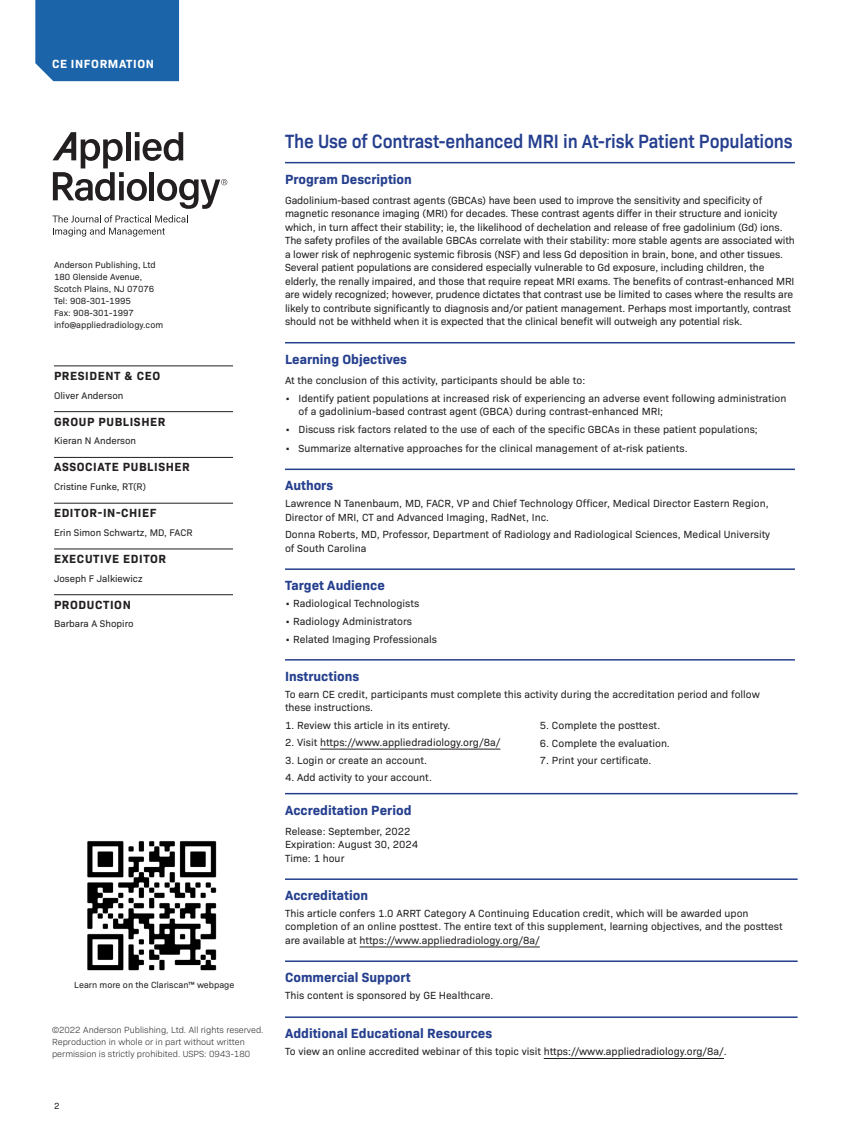
<style>
.page{position:relative;width:851px;height:1148px;background:#fff}
.page>*{position:absolute;margin:0;border:0;box-sizing:border-box;transform-origin:0 0}
.CE-Title{font:600 19.5px "Bio Sans";letter-spacing:-.01em;color:#253f8e;scale:.91 1}
.CE-Heading{font:700 13.5px "Bio Sans";color:#253f8e}
.Mast-Header{font:700 12px "Bio Sans";letter-spacing:.05em;color:#231f20}
.t1{font:700 12px "Bio Sans";letter-spacing:.05em;color:#fff}
.CE-Body{font:10.5px/13.5px "Bio Sans";letter-spacing:-.01em;color:#231f20}
.CE-Bullets{font:10.5px/13.5px "Bio Sans";color:#231f20}
.Numbered_List{font:10.5px "Bio Sans";color:#231f20}
.Mast-Body{font:9.75px "Bio Sans";color:#231f20}
.Legal{font:300 9px/12px "Bio Sans";color:#231f20}
.Mast-Body-2{font:9px/12px "Bio Sans";color:#231f20}
.CE-Body-2{font:9px "Bio Sans";color:#231f20}
</style>
<div class="page">
<div style="left:35px;top:0;width:144px;height:81px;background:#1b64aa"></div>
<hr style="left:285px;top:162px;width:509px;height:1px;background:#253f8e">
<hr style="left:285px;top:342px;width:509px;height:1px;background:#253f8e">
<hr style="left:285px;top:468px;width:509px;height:2px;background:#253f8e">
<hr style="left:285px;top:568px;width:509px;height:2px;background:#253f8e">
<hr style="left:285px;top:659px;width:509px;height:1px;background:#253f8e">
<hr style="left:320px;top:749px;width:180px;height:1px;background:#231f20">
<svg style="left:52px;top:132px;width:175px;height:77px"></svg>
<svg style="left:52px;top:215px;width:136px;height:22px"></svg>
<hr style="left:54px;top:365px;width:179px;height:1px;background:#231f20">
<hr style="left:54px;top:411px;width:179px;height:1px;background:#231f20">
<hr style="left:54px;top:457px;width:179px;height:1px;background:#231f20">
<hr style="left:54px;top:503px;width:179px;height:1px;background:#231f20">
<hr style="left:54px;top:548px;width:179px;height:1px;background:#231f20">
<hr style="left:54px;top:594px;width:179px;height:1px;background:#231f20">
<hr style="left:285px;top:793px;width:512px;height:1px;background:#253f8e">
<hr style="left:285px;top:878px;width:512px;height:2px;background:#253f8e">
<hr style="left:359px;top:946px;width:180px;height:1px;background:#231f20">
<hr style="left:285px;top:960px;width:512px;height:2px;background:#253f8e">
<hr style="left:285px;top:1016px;width:512px;height:2px;background:#253f8e">
<hr style="left:543px;top:1058px;width:181px;height:1px;background:#231f20">
<img style="left:87px;top:841px;width:130px;height:130px">
<p class="t1" style="left:52px;top:54px;width:103px">CE INFORMATION</p>
<p class="Mast-Body-2" style="left:54px;top:258px;width:111px">Anderson Publishing, Ltd<br>180 Glenside Avenue,<br>Scotch Plains, NJ 07076<br>Tel: 908-301-1995<br>Fax: 908-301-1997 info@appliedradiology.com</p>
<p class="Mast-Header" style="left:54px;top:366px;width:108px">PRESIDENT &amp; CEO</p>
<p class="Mast-Body" style="left:54px;top:388px;width:71px">Oliver Anderson</p>
<p class="Mast-Header" style="left:54px;top:412px;width:113px">GROUP PUBLISHER</p>
<p class="Mast-Body" style="left:54px;top:434px;width:84px">Kieran N Anderson</p>
<p class="Mast-Header" style="left:54px;top:458px;width:137px">ASSOCIATE PUBLISHER</p>
<p class="Mast-Body" style="left:54px;top:479px;width:94px">Cristine Funke, RT(R)</p>
<p class="Mast-Header" style="left:54px;top:503px;width:104px">EDITOR-IN-CHIEF</p>
<p class="Mast-Body" style="left:54px;top:525px;width:140px">Erin Simon Schwartz, MD, FACR</p>
<p class="Mast-Header" style="left:54px;top:549px;width:114px">EXECUTIVE EDITOR</p>
<p class="Mast-Body" style="left:54px;top:571px;width:90px">Joseph F Jalkiewicz</p>
<p class="Mast-Header" style="left:54px;top:595px;width:78px">PRODUCTION</p>
<p class="Mast-Body" style="left:54px;top:617px;width:81px">Barbara A Shopiro</p>
<p class="CE-Body-2" style="left:74px;top:978px;width:162px">Learn more on the Clariscan™ webpage</p>
<p class="Legal" style="left:52px;top:1022px;width:213px">©2022 Anderson Publishing, Ltd. All rights reserved.<br>Reproduction in whole or in part without written permission is strictly prohibited. USPS: 0943-180</p>
<p class="Mast-Body-2" style="left:54px;top:1099px;width:7px">2</p>
<p class="CE-Title" style="left:285px;top:126px;width:559px">The Use of Contrast-enhanced MRI in At-risk Patient Populations</p>
<p class="CE-Heading" style="left:285px;top:169px;width:128px">Program Description</p>
<p class="CE-Body" style="left:285px;top:193px;width:511px">Gadolinium-based contrast agents (GBCAs) have been used to improve the sensitivity and specificity of magnetic resonance imaging (MRI) for decades. These contrast agents differ in their structure and ionicity which, in turn affect their stability; ie, the likelihood of dechelation and release of free gadolinium (Gd) ions.<br>The safety profiles of the available GBCAs correlate with their stability: more stable agents are associated with a lower risk of nephrogenic systemic fibrosis (NSF) and less Gd deposition in brain, bone, and other tissues.<br>Several patient populations are considered especially vulnerable to Gd exposure, including children, the elderly, the renally impaired, and those that require repeat MRI exams. The benefits of contrast-enhanced MRI are widely recognized; however, prudence dictates that contrast use be limited to cases where the results are likely to contribute significantly to diagnosis and/or patient management. Perhaps most importantly, contrast should not be withheld when it is expected that the clinical benefit will outweigh any potential risk.</p>
<p class="CE-Heading" style="left:285px;top:349px;width:124px">Learning Objectives</p>
<p class="CE-Body" style="left:285px;top:373px;width:302px">At the conclusion of this activity, participants should be able to:</p>
<p class="CE-Bullets" style="left:298px;top:390px;width:489px;text-indent:-14px">• Identify patient populations at increased risk of experiencing an adverse event following administration of a gadolinium-based contrast agent (GBCA) during contrast-enhanced MRI;</p>
<p class="CE-Bullets" style="left:285px;top:422px;width:474px">• Discuss risk factors related to the use of each of the specific GBCAs in these patient populations;</p>
<p class="CE-Bullets" style="left:285px;top:441px;width:404px">• Summarize alternative approaches for the clinical management of at-risk patients.</p>
<p class="CE-Heading" style="left:285px;top:475px;width:50px">Authors</p>
<p class="CE-Body" style="left:285px;top:496px;width:485px">Lawrence N Tanenbaum, MD, FACR, VP and Chief Technology Officer, Medical Director Eastern Region,<br>Director of MRI, CT and Advanced Imaging, RadNet, Inc.</p>
<p class="CE-Body" style="left:285px;top:527px;width:486px">Donna Roberts, MD, Professor, Department of Radiology and Radiological Sciences, Medical University of South Carolina</p>
<p class="CE-Heading" style="left:285px;top:575px;width:101px">Target Audience</p>
<p class="CE-Bullets" style="left:285px;top:595px;width:136px">• Radiological Technologists</p>
<p class="CE-Bullets" style="left:285px;top:613px;width:129px">• Radiology Administrators</p>
<p class="CE-Bullets" style="left:285px;top:631px;width:154px">• Related Imaging Professionals</p>
<p class="CE-Heading" style="left:285px;top:666px;width:76px">Instructions</p>
<p class="CE-Body" style="left:285px;top:686px;width:476px">To earn CE credit, participants must complete this activity during the accreditation period and follow these instructions.</p>
<p class="Numbered_List" style="left:285px;top:717px;width:167px">1. Review this article in its entirety.</p>
<p class="Numbered_List" style="left:285px;top:734px;width:217px">2. Visit https://www.appliedradiology.org/8a/</p>
<p class="Numbered_List" style="left:285px;top:752px;width:143px">3. Login or create an account.</p>
<p class="Numbered_List" style="left:285px;top:769px;width:148px">4. Add activity to your account.</p>
<p class="Numbered_List" style="left:540px;top:717px;width:122px">5. Complete the posttest.</p>
<p class="Numbered_List" style="left:540px;top:735px;width:131px">6. Complete the evaluation.</p>
<p class="Numbered_List" style="left:540px;top:752px;width:113px">7. Print your certificate.</p>
<p class="CE-Heading" style="left:285px;top:799px;width:128px">Accreditation Period</p>
<p class="CE-Body" style="left:285px;top:823px;width:134px">Release: September, 2022<br>Expiration: August 30, 2024<br>Time: 1 hour</p>
<p class="CE-Heading" style="left:285px;top:885px;width:84px">Accreditation</p>
<p class="CE-Body" style="left:285px;top:905px;width:499px">This article confers 1.0 ARRT Category A Continuing Education credit, which will be awarded upon completion of an online posttest. The entire text of this supplement, learning objectives, and the posttest are available at https://www.appliedradiology.org/8a/</p>
<p class="CE-Heading" style="left:285px;top:967px;width:127px">Commercial Support</p>
<p class="CE-Body" style="left:285px;top:987px;width:210px">This content is sponsored by GE Healthcare.</p>
<p class="CE-Heading" style="left:285px;top:1023px;width:209px">Additional Educational Resources</p>
<p class="CE-Body" style="left:285px;top:1044px;width:443px">To view an online accredited webinar of this topic visit https://www.appliedradiology.org/8a/.</p>
</div>
